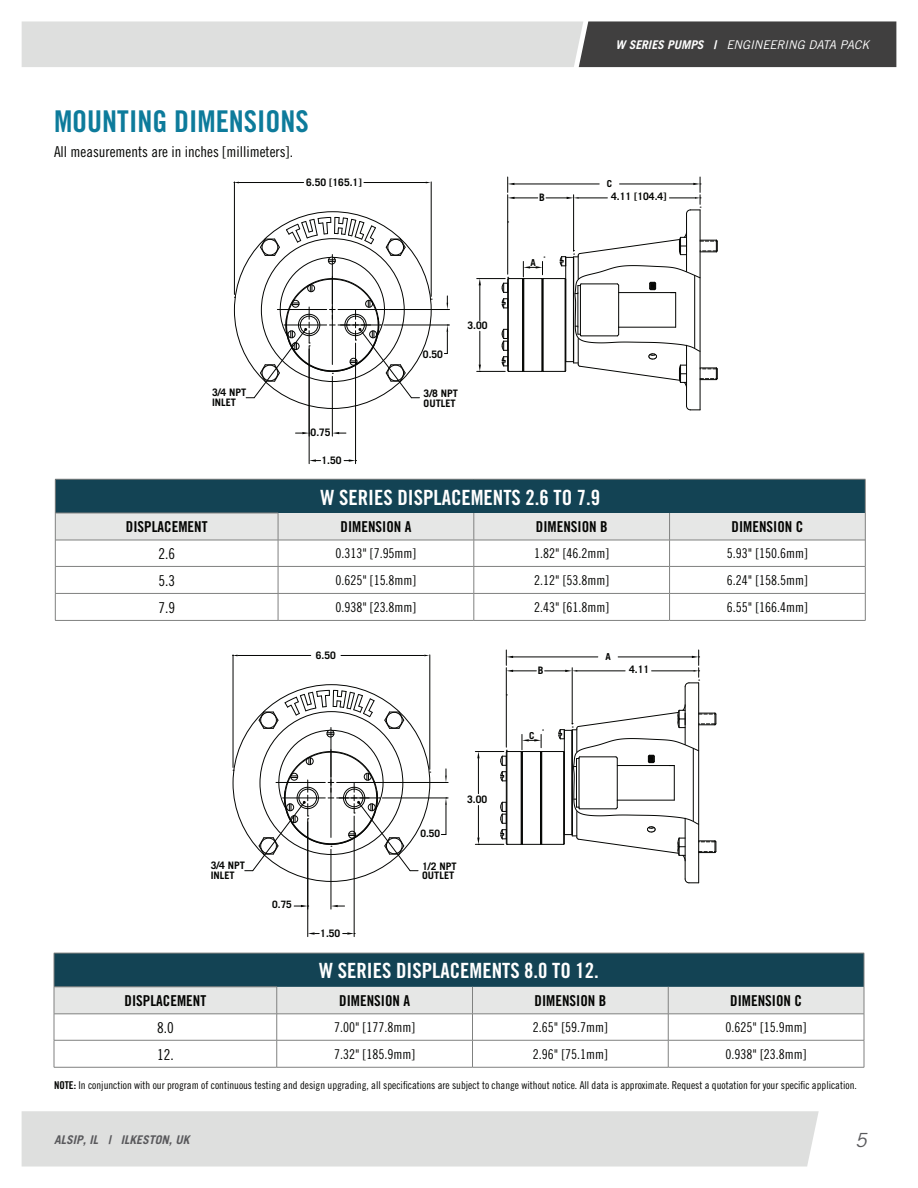
<style>
.page{position:relative;width:918px;height:1188px;background:#fff}
.page>*{position:absolute;margin:0;border:0;box-sizing:border-box;transform-origin:0 0}
.t1{font:30px "Trade Gothic LT Bold Cond Twenty";color:#0d7b9b}
.t2{font:21px "Trade Gothic LT Bold Cond Twenty";color:#fff}
.t3{font:italic 19.5px "Trade Gothic LT";color:#59595c}
.t4{font:15px "Trade Gothic LT Bold Cond Twenty";color:#040503}
.t5{font:15px "Trade Gothic LT Cond Eighteen";color:#040503}
.t6{font:13.5px "Trade Gothic LT Cond Eighteen";color:#040503}
.t7{font:italic 12px "Trade Gothic LT";letter-spacing:-.015em;color:#fff}
.t8{font:italic 700 12px "Trade Gothic LT";color:#59595c}
.t9{font:10.8px "Trade Gothic LT Cond Eighteen";color:#040503}
.t10{font:700 10.35px/9.9px "Trade Gothic LT";color:#040503}
.t11{font:700 10.2px "Trade Gothic LT";color:#040503}
.t12{font:700 9.6px "Trade Gothic LT";color:#040503}
.s1{font-weight:700}
.s2{font-family:"Trade Gothic LT Bold Cond Twenty"}
</style>
<div class="page">
<div style="left:22px;top:1111px;width:797px;height:56px;background:#dedfde"></div>
<svg style="left:22px;top:21px;width:874px;height:46px;background:#a6a6a6"></svg>
<hr style="left:507px;top:195px;width:1px;height:79px;background:#040503">
<hr style="left:388px;top:309px;width:62px;height:1px;background:#040503">
<hr style="left:384px;top:325px;width:66px;height:1px;background:#040503">
<svg style="left:447px;top:296px;width:1px;height:13px"></svg>
<svg style="left:444px;top:325px;width:4px;height:29px"></svg>
<hr style="left:309px;top:349px;width:1px;height:115px;background:#040503">
<hr style="left:355px;top:343px;width:1px;height:121px;background:#040503">
<svg style="left:309px;top:459px;width:12px;height:3px"></svg>
<svg style="left:344px;top:459px;width:13px;height:3px"></svg>
<hr style="left:332px;top:376px;width:1px;height:60px;background:#040503">
<svg style="left:332px;top:432px;width:14px;height:2px"></svg>
<svg style="left:296px;top:432px;width:14px;height:2px"></svg>
<hr style="left:700px;top:210px;width:1px;height:200px;background:#040503">
<hr style="left:686px;top:345px;width:1px;height:61px;background:#040503">
<svg style="left:686px;top:405px;width:14px;height:6px"></svg>
<hr style="left:686px;top:214px;width:1px;height:58px;background:#040503">
<hr style="left:573px;top:195px;width:1px;height:56px;background:#040503">
<svg style="left:546px;top:197px;width:61px;height:2px"></svg>
<svg style="left:477px;top:231px;width:241px;height:158px"></svg>
<hr style="left:431px;top:182px;width:1px;height:114px;background:#040503">
<hr style="left:234px;top:182px;width:1px;height:112px;background:#040503">
<hr style="left:364px;top:182px;width:62px;height:1px;background:#040503">
<hr style="left:239px;top:182px;width:65px;height:1px;background:#040503">
<svg style="left:246px;top:217px;width:173px;height:182px"></svg>
<hr style="left:515px;top:184px;width:84px;height:1px;background:#040503">
<hr style="left:620px;top:184px;width:73px;height:1px;background:#040503">
<svg style="left:507px;top:177px;width:31px;height:22px"></svg>
<svg style="left:669px;top:177px;width:32px;height:37px"></svg>
<div style="left:55px;top:479px;width:810px;height:34px;background:#134354"></div>
<hr style="left:55px;top:479px;width:223px;height:1px;background:#808180">
<hr style="left:278px;top:479px;width:196px;height:1px;background:#808180">
<hr style="left:474px;top:479px;width:196px;height:1px;background:#808180">
<hr style="left:670px;top:479px;width:196px;height:1px;background:#808180">
<hr style="left:55px;top:479px;width:1px;height:34px;background:#808180">
<hr style="left:865px;top:479px;width:1px;height:34px;background:#808180">
<hr style="left:55px;top:620px;width:223px;height:1px;background:#808180">
<hr style="left:278px;top:620px;width:196px;height:1px;background:#808180">
<hr style="left:474px;top:620px;width:196px;height:1px;background:#808180">
<hr style="left:670px;top:620px;width:196px;height:1px;background:#808180">
<svg style="left:55px;top:513px;width:811px;height:107px"></svg>
<hr style="left:506px;top:668px;width:1px;height:79px;background:#040503">
<hr style="left:387px;top:782px;width:61px;height:1px;background:#040503">
<hr style="left:382px;top:798px;width:66px;height:1px;background:#040503">
<svg style="left:445px;top:769px;width:2px;height:13px"></svg>
<svg style="left:441px;top:798px;width:6px;height:37px"></svg>
<hr style="left:307px;top:822px;width:1px;height:115px;background:#040503">
<hr style="left:354px;top:816px;width:1px;height:121px;background:#040503">
<svg style="left:308px;top:932px;width:11px;height:3px"></svg>
<svg style="left:343px;top:932px;width:12px;height:3px"></svg>
<hr style="left:331px;top:849px;width:1px;height:60px;background:#040503">
<svg style="left:331px;top:905px;width:14px;height:2px"></svg>
<svg style="left:294px;top:905px;width:15px;height:2px"></svg>
<hr style="left:698px;top:683px;width:1px;height:200px;background:#040503">
<hr style="left:685px;top:818px;width:1px;height:61px;background:#040503">
<svg style="left:684px;top:878px;width:15px;height:5px"></svg>
<hr style="left:685px;top:687px;width:1px;height:58px;background:#040503">
<hr style="left:572px;top:668px;width:1px;height:56px;background:#040503">
<hr style="left:577px;top:671px;width:48px;height:1px;background:#040503">
<hr style="left:652px;top:671px;width:42px;height:1px;background:#040503">
<svg style="left:545px;top:670px;width:32px;height:2px"></svg>
<svg style="left:475px;top:704px;width:242px;height:158px"></svg>
<hr style="left:429px;top:655px;width:1px;height:114px;background:#040503">
<hr style="left:233px;top:655px;width:1px;height:112px;background:#040503">
<hr style="left:341px;top:655px;width:83px;height:1px;background:#040503">
<hr style="left:238px;top:655px;width:73px;height:1px;background:#040503">
<svg style="left:245px;top:690px;width:173px;height:182px"></svg>
<hr style="left:513px;top:657px;width:85px;height:1px;background:#040503">
<hr style="left:618px;top:657px;width:74px;height:1px;background:#040503">
<svg style="left:506px;top:650px;width:30px;height:22px"></svg>
<svg style="left:684px;top:650px;width:16px;height:37px"></svg>
<div style="left:54px;top:953px;width:810px;height:34px;background:#134354"></div>
<hr style="left:54px;top:953px;width:223px;height:1px;background:#808180">
<hr style="left:277px;top:953px;width:195px;height:1px;background:#808180">
<hr style="left:472px;top:953px;width:196px;height:1px;background:#808180">
<hr style="left:668px;top:953px;width:196px;height:1px;background:#808180">
<hr style="left:54px;top:953px;width:1px;height:34px;background:#808180">
<hr style="left:864px;top:953px;width:1px;height:34px;background:#808180">
<hr style="left:54px;top:1067px;width:223px;height:1px;background:#808180">
<hr style="left:277px;top:1067px;width:195px;height:1px;background:#808180">
<hr style="left:472px;top:1067px;width:196px;height:1px;background:#808180">
<hr style="left:668px;top:1067px;width:196px;height:1px;background:#808180">
<svg style="left:54px;top:987px;width:811px;height:80px"></svg>
<p class="t7" style="left:615px;top:38px;width:256px"><span class="s1">W SERIES PUMPS |</span> ENGINEERING DATA PACK</p>
<h1 class="t1" style="left:54px;top:103px;width:256px">MOUNTING DIMENSIONS</h1>
<p class="t5" style="left:54px;top:142px;width:241px">All measurements are in inches [millimeters].</p>
<p class="t10" style="left:306px;top:177px;width:57px">6.50 [165.1]</p>
<p class="t10" style="left:539px;top:193px;width:7px">B</p>
<p class="t12" style="left:607px;top:178px;width:7px">C</p>
<p class="t10" style="left:611px;top:191px;width:57px">4.11 [104.4]</p>
<p class="t10" style="left:423px;top:349px;width:22px">0.50</p>
<p class="t10" style="left:468px;top:321px;width:22px">3.00</p>
<p class="t10" style="left:212px;top:387px;width:36px">3/4 NPT<br>INLET</p>
<p class="t10" style="left:424px;top:398px;width:34px">OUTLET</p>
<p class="t10" style="left:424px;top:388px;width:36px">3/8 NPT</p>
<p class="t10" style="left:311px;top:428px;width:22px">0.75</p>
<p class="t10" style="left:322px;top:455px;width:22px">1.50</p>
<p class="t12" style="left:530px;top:256px;width:7px">A</p>
<h2 class="t2" style="left:320px;top:484px;width:281px">W SERIES DISPLACEMENTS 2.6 TO 7.9</h2>
<p class="t4" style="left:126px;top:518px;width:83px">DISPLACEMENT</p>
<p class="t4" style="left:341px;top:518px;width:72px">DIMENSION A</p>
<p class="t4" style="left:536px;top:518px;width:73px">DIMENSION B</p>
<p class="t4" style="left:732px;top:518px;width:73px">DIMENSION C</p>
<p class="t5" style="left:158px;top:545px;width:18px">2.6</p>
<p class="t6" style="left:335px;top:546px;width:82px">0.313" [7.95mm]</p>
<p class="t6" style="left:534px;top:546px;width:76px">1.82" [46.2mm]</p>
<p class="t6" style="left:727px;top:546px;width:82px">5.93" [150.6mm]</p>
<p class="t5" style="left:158px;top:572px;width:18px">5.3</p>
<p class="t6" style="left:335px;top:573px;width:82px">0.625" [15.8mm]</p>
<p class="t6" style="left:534px;top:573px;width:76px">2.12" [53.8mm]</p>
<p class="t6" style="left:727px;top:573px;width:82px">6.24" [158.5mm]</p>
<p class="t5" style="left:158px;top:599px;width:18px">7.9</p>
<p class="t6" style="left:335px;top:600px;width:82px">0.938" [23.8mm]</p>
<p class="t6" style="left:534px;top:600px;width:76px">2.43" [61.8mm]</p>
<p class="t6" style="left:727px;top:600px;width:82px">6.55" [166.4mm]</p>
<p class="t10" style="left:316px;top:650px;width:22px">6.50</p>
<p class="t10" style="left:538px;top:665px;width:7px">B</p>
<p class="t12" style="left:606px;top:651px;width:7px">A</p>
<p class="t10" style="left:629px;top:664px;width:22px">4.11</p>
<p class="t11" style="left:420px;top:827px;width:21px">0.50</p>
<p class="t10" style="left:211px;top:860px;width:36px">3/4 NPT<br>INLET</p>
<p class="t10" style="left:422px;top:870px;width:34px">OUTLET</p>
<p class="t10" style="left:422px;top:861px;width:36px">1/2 NPT</p>
<p class="t11" style="left:272px;top:899px;width:21px">0.75</p>
<p class="t10" style="left:320px;top:928px;width:22px">1.50</p>
<p class="t10" style="left:467px;top:794px;width:22px">3.00</p>
<p class="t12" style="left:529px;top:729px;width:7px">C</p>
<h2 class="t2" style="left:319px;top:958px;width:281px">W SERIES DISPLACEMENTS 8.0 TO 12.</h2>
<p class="t4" style="left:125px;top:992px;width:83px">DISPLACEMENT</p>
<p class="t4" style="left:339px;top:992px;width:72px">DIMENSION A</p>
<p class="t4" style="left:535px;top:992px;width:73px">DIMENSION B</p>
<p class="t4" style="left:730px;top:992px;width:73px">DIMENSION C</p>
<p class="t5" style="left:157px;top:1019px;width:18px">8.0</p>
<p class="t6" style="left:334px;top:1019px;width:82px">7.00" [177.8mm]</p>
<p class="t6" style="left:533px;top:1019px;width:76px">2.65" [59.7mm]</p>
<p class="t6" style="left:726px;top:1019px;width:82px">0.625" [15.9mm]</p>
<p class="t5" style="left:157px;top:1046px;width:18px">12.</p>
<p class="t6" style="left:334px;top:1046px;width:82px">7.32" [185.9mm]</p>
<p class="t6" style="left:533px;top:1046px;width:76px">2.96" [75.1mm]</p>
<p class="t6" style="left:726px;top:1046px;width:82px">0.938" [23.8mm]</p>
<p class="t9" style="left:54px;top:1078px;width:804px"><span class="s2">NOTE:</span> In conjunction with our program of continuous testing and design upgrading, all specifications are subject to change without notice. All data is approximate. Request a quotation for your specific application.</p>
<p class="t8" style="left:54px;top:1132px;width:137px">ALSIP, IL | ILKESTON, UK</p>
<h3 class="t3" style="left:855px;top:1128px;width:13px">5</h3>
</div>
